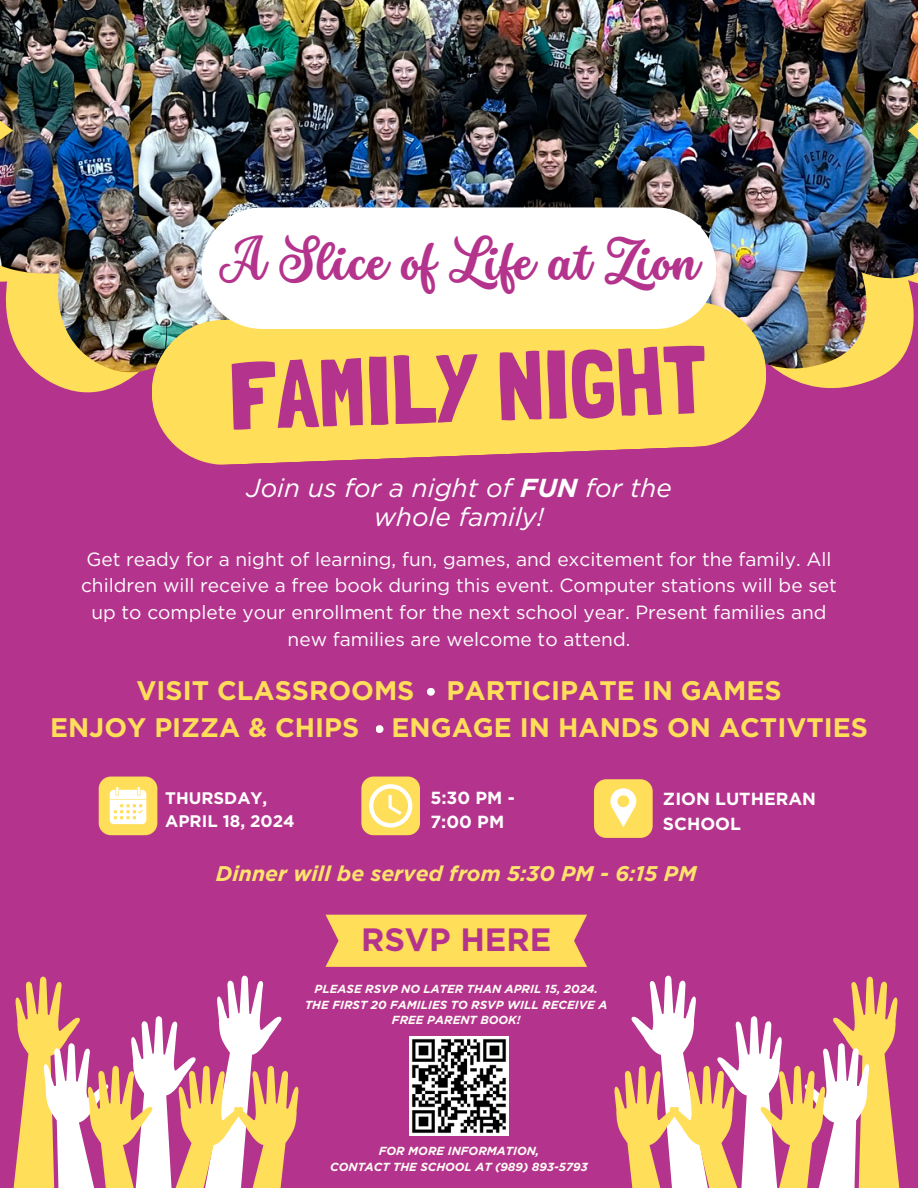
<style>
.page{position:relative;width:918px;height:1188px;background:#b4348d}
.page>*{position:absolute;margin:0;border:0;box-sizing:border-box;transform-origin:0 0}
.t1{font:96.3px "Londrina Solid";color:#b4348d}
.t2{font:49.65px "Stars Love";color:#b4348d}
.t3{font:700 32.25px "Gotham";color:#b4348d}
.t4{font:700 26.85px/37.2px "Gotham";color:#ffde59;text-align:center}
.t5{font:italic 25.95px/28.2px "Gotham";color:#fff;text-align:center}
.t6{font:italic 700 21.3px "Gotham";color:#ffe36c}
.t7{font:19.05px/26.7px "Gotham";color:#fff;text-align:center}
.t8{font:700 17.55px/24.3px "Gotham";color:#fff}
.t9{font:700 16.8px/23.2px "Gotham";color:#fff}
.t10{font:italic 700 11.7px/15.6px "Gotham";color:#fffcf6;text-align:center}
.s1{font-weight:700}
</style>
<div class="page">
<img style="left:0;top:0;width:918px;height:392px">
<svg style="left:151px;top:301px;width:616px;height:164px;fill:#ffde59"></svg>
<div style="left:201px;top:207px;width:515px;height:122px;background:#fff"></div>
<svg style="left:99px;top:777px;width:58px;height:58px"></svg>
<svg style="left:594px;top:779px;width:59px;height:59px"></svg>
<svg style="left:361px;top:777px;width:59px;height:58px"></svg>
<svg style="left:326px;top:915px;width:261px;height:52px"></svg>
<svg style="left:614px;top:976px;width:285px;height:212px"></svg>
<svg style="left:13px;top:976px;width:286px;height:212px"></svg>
<img style="left:409px;top:1036px;width:99px;height:99px">
<div style="left:376px;top:725px;width:8px;height:8px;background:#fff;border-radius:50%"></div>
<div style="left:427px;top:688px;width:8px;height:8px;background:#fff;border-radius:50%"></div>
<p class="t2" style="left:220px;top:234px;width:480px">A Slice of Life at Zion</p>
<h5 class="t1" style="left:227px;top:339px;width:479px;rotate:-2deg">FAMILY NIGHT</h5>
<p class="t5" style="left:246px;top:474px;width:427px">Join us for a night of <span class="s1">FUN</span> for the whole family!</p>
<h4 class="t7" style="left:81px;top:545px;width:757px">Get ready for a night of learning, fun, games, and excitement for the family. All children will receive a free book during this event. Computer stations will be set up to complete your enrollment for the next school year. Present families and new families are welcome to attend.</h4>
<h2 class="t4" style="left:50px;top:672px;width:819px">VISIT CLASSROOMS PARTICIPATE IN GAMES<br>ENJOY PIZZA &amp; CHIPS ENGAGE IN HANDS ON ACTIVTIES</h2>
<p class="t8" style="left:430px;top:785px;width:86px">5:30 PM -</p>
<p class="t8" style="left:430px;top:809px;width:75px">7:00 PM</p>
<p class="t9" style="left:165px;top:786px;width:131px">THURSDAY,<br>APRIL 18, 2024</p>
<p class="t8" style="left:663px;top:787px;width:155px">ZION LUTHERAN<br>SCHOOL</p>
<p class="t6" style="left:216px;top:860px;width:482px">Dinner will be served from 5:30 PM - 6:15 PM</p>
<p class="t3" style="left:361px;top:920px;width:192px">RSVP HERE</p>
<p class="t10" style="left:305px;top:981px;width:304px">PLEASE RSVP NO LATER THAN APRIL 15, 2024.<br>THE FIRST 20 FAMILIES TO RSVP WILL RECEIVE A<br>FREE PARENT BOOK!</p>
<h6 class="t10" style="left:379px;top:1143px;width:162px">FOR MORE INFORMATION,</h6>
<p class="t10" style="left:330px;top:1159px;width:259px">CONTACT THE SCHOOL AT (989) 893-5793</p>
</div>
